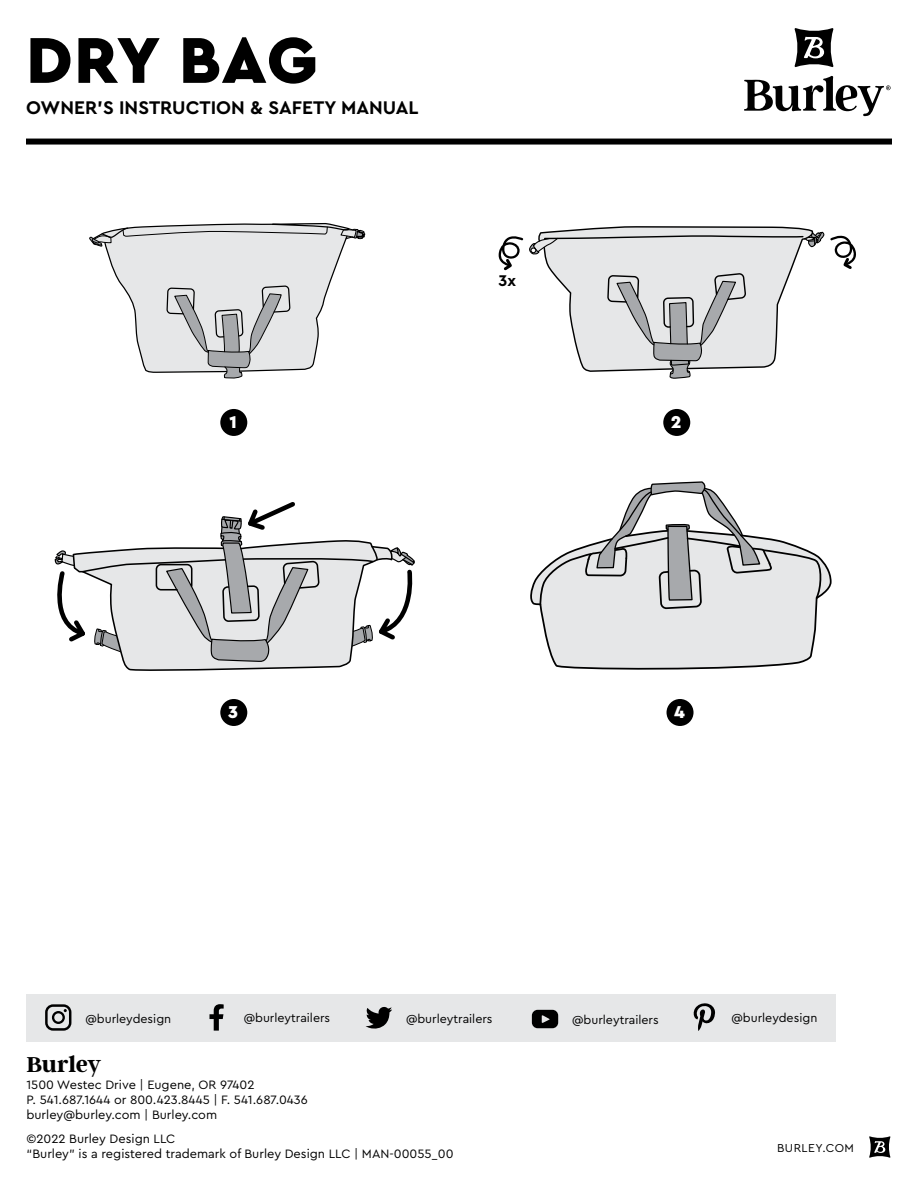
<style>
.page{position:relative;width:918px;height:1188px;background:#fff}
.page>*{position:absolute;margin:0;border:0;box-sizing:border-box;transform-origin:0 0}
.t1{font:900 67.8px "Cera Pro";letter-spacing:.005em;color:#000}
.t2{font:700 24px "Argent CF";letter-spacing:-.01em;color:#000}
.t3{font:700 19.2px "Cera Pro";color:#000}
.t4{font:900 18px "Cera Pro";color:#fff}
.t5{font:700 16.2px "Cera Pro";color:#000}
.t6{font:12.75px/15px "Cera Pro";color:#000}
.t7{font:12.45px "Cera Pro";color:#000}
.t8{font:12px "Cera Pro";letter-spacing:.04em;color:#000}
</style>
<div class="page">
<svg style="left:794px;top:28px;width:40px;height:39px"></svg>
<svg style="left:744px;top:76px;width:146px;height:40px"></svg>
<svg style="left:869px;top:1136px;width:22px;height:22px"></svg>
<div style="left:26px;top:995px;width:810px;height:47px;background:#e6e7e8"></div>
<svg style="left:210px;top:1004px;width:14px;height:27px"></svg>
<svg style="left:366px;top:1007px;width:26px;height:22px"></svg>
<svg style="left:532px;top:1010px;width:26px;height:18px"></svg>
<svg style="left:694px;top:1003px;width:21px;height:28px"></svg>
<svg style="left:45px;top:1004px;width:26px;height:27px"></svg>
<svg style="left:89px;top:223px;width:277px;height:156px"></svg>
<svg style="left:529px;top:226px;width:295px;height:153px"></svg>
<svg style="left:530px;top:482px;width:302px;height:188px"></svg>
<div style="left:220px;top:409px;width:27px;height:27px;background:#000;border-radius:50%"></div>
<div style="left:663px;top:409px;width:27px;height:27px;background:#000;border-radius:50%"></div>
<div style="left:220px;top:699px;width:27px;height:27px;background:#000;border-radius:50%"></div>
<div style="left:667px;top:699px;width:27px;height:27px;background:#000;border-radius:50%"></div>
<svg style="left:54px;top:502px;width:361px;height:169px"></svg>
<svg style="left:498px;top:236px;width:25px;height:35px"></svg>
<svg style="left:830px;top:235px;width:26px;height:34px"></svg>
<div style="left:26px;top:139px;width:866px;height:6px;background:#000"></div>
<h1 class="t1" style="left:26px;top:15px;width:293px">DRY BAG</h1>
<h3 class="t3" style="left:26px;top:95px;width:394px">OWNER’S INSTRUCTION &amp; SAFETY MANUAL</h3>
<p class="t5" style="left:499px;top:270px;width:19px">3x</p>
<h3 class="t4" style="left:230px;top:410px;width:9px">1</h3>
<h3 class="t4" style="left:671px;top:410px;width:12px">2</h3>
<h3 class="t4" style="left:228px;top:700px;width:12px">3</h3>
<h3 class="t4" style="left:674px;top:700px;width:12px">4</h3>
<p class="t7" style="left:85px;top:1010px;width:87px">@burleydesign</p>
<p class="t7" style="left:244px;top:1010px;width:88px">@burleytrailers</p>
<p class="t7" style="left:406px;top:1010px;width:88px">@burleytrailers</p>
<p class="t7" style="left:572px;top:1012px;width:88px">@burleytrailers</p>
<p class="t7" style="left:731px;top:1010px;width:87px">@burleydesign</p>
<h2 class="t2" style="left:26px;top:1051px;width:76px">Burley</h2>
<p class="t6" style="left:26px;top:1077px;width:283px">1500 Westec Drive | Eugene, OR 97402<br>P. 541.687.1644 or 800.423.8445 | F. 541.687.0436 burley@burley.com | Burley.com</p>
<p class="t6" style="left:26px;top:1130px;width:429px">©2022 Burley Design LLC<br>“Burley” is a registered trademark of Burley Design LLC | MAN-00055_00</p>
<p class="t8" style="left:777px;top:1140px;width:79px">BURLEY.COM</p>
</div>
